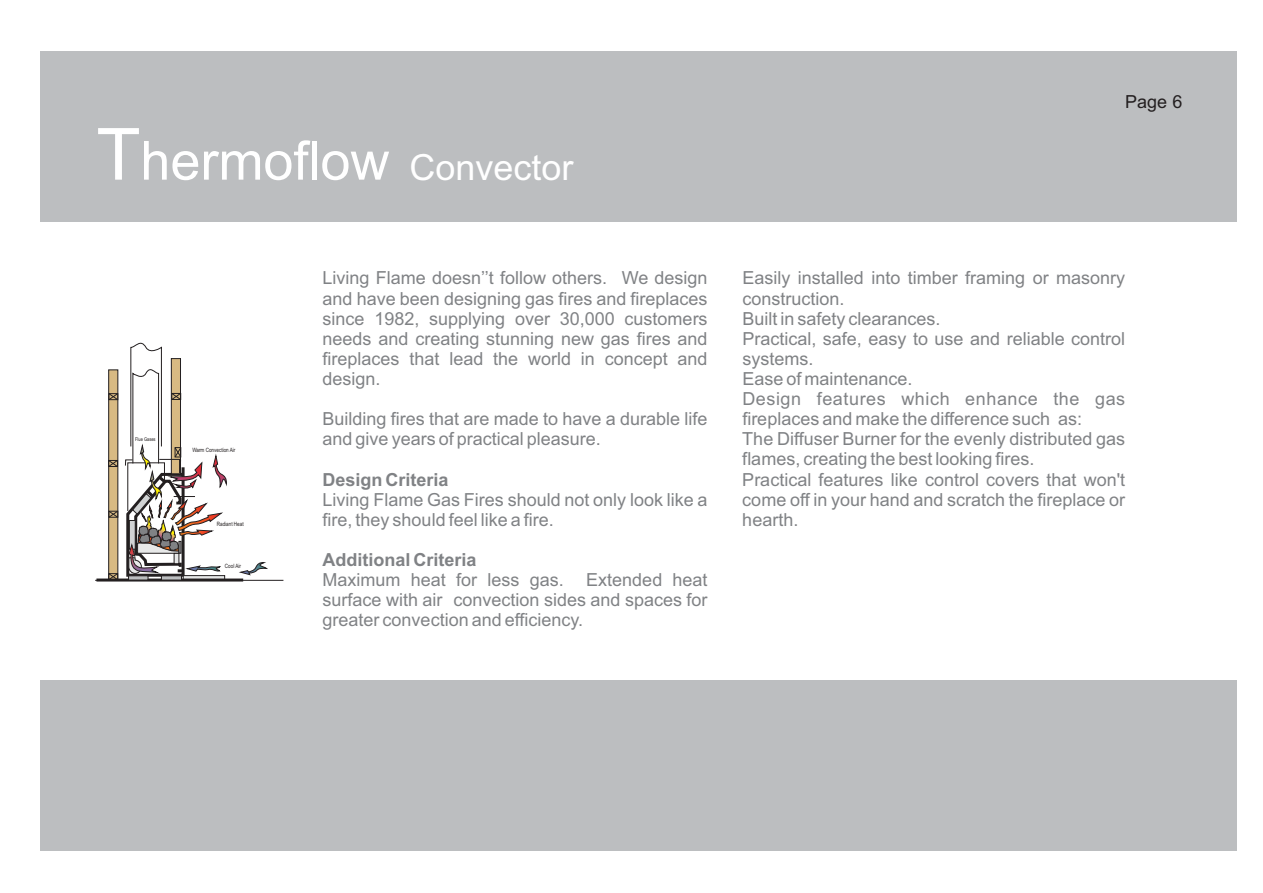
<style>
.page{position:relative;width:1263px;height:893px;background:#fff}
.page>*{position:absolute;margin:0;border:0;box-sizing:border-box;transform-origin:0 0}
.t1{font:54px "Arial";color:#fff}
.t2{font:18px/20.1px "Arial";color:#808285}
.t3{font:700 18px "Arial";color:#808285}
.t4{font:18px "Arial";color:#231f20}
.t5{font:5.85px "Arial Narrow";color:#231f20;scale:.95 1}
.t6{font:5.1px "Arial Narrow";color:#231f20;scale:.95 1}
.s1{font-size:72px}
.s2{font-size:36px}
</style>
<div class="page">
<div style="left:40px;top:51px;width:1197px;height:170px;background:#bcbec0"></div>
<hr style="left:95px;top:580px;width:188px;height:1px;background:#231f20">
<svg style="left:108px;top:369px;width:11px;height:209px;background:#ae9873"></svg>
<hr style="left:96px;top:578px;width:147px;height:3px;background:#231f20">
<svg style="left:239px;top:562px;width:29px;height:14px"></svg>
<svg style="left:125px;top:342px;width:102px;height:238px"></svg>
<div style="left:40px;top:680px;width:1197px;height:170px;background:#bcbec0"></div>
<h1 class="t1" style="left:96px;top:140px;width:479px"><span class="s1">T</span>hermoflow <span class="s2">Convector</span></h1>
<p class="t4" style="left:1125px;top:95px;width:59px">Page 6</p>
<p class="t6" style="left:135px;top:437px;width:23px">Flue Gases</p>
<p class="t2" style="left:323px;top:270px;width:387px;text-align:justify">Living Flame doesn’’t follow others. We design and have been designing gas fires and fireplaces since 1982, supplying over 30,000 customers needs and creating stunning new gas fires and fireplaces that lead the world in concept and design.</p>
<p class="t2" style="left:323px;top:410px;width:387px">Building fires that are made to have a durable life and give years of practical pleasure.</p>
<p class="t3" style="left:323px;top:472px;width:128px">Design Criteria</p>
<p class="t2" style="left:323px;top:491px;width:387px">Living Flame Gas Fires should not only look like a fire, they should feel like a fire.</p>
<p class="t3" style="left:323px;top:553px;width:156px">Additional Criteria</p>
<p class="t2" style="left:323px;top:571px;width:243px">Maximum heat for less gas.</p>
<p class="t2" style="left:742px;top:270px;width:384px">Easily installed into timber framing or masonry construction.<br>Built in safety clearances.<br>Practical, safe, easy to use and reliable control systems.<br>Ease of maintenance.<br>Design features which enhance the gas fireplaces and make the difference such as:<br>The Diffuser Burner for the evenly distributed gas flames, creating the best looking fires.<br>Practical features like control covers that won't come off in your hand and scratch the fireplace or</p>
<p class="t5" style="left:192px;top:447px;width:47px">Warm Convection Air</p>
<p class="t5" style="left:217px;top:522px;width:30px">Radiant Heat</p>
<p class="t2" style="left:742px;top:511px;width:58px">hearth.</p>
<p class="t5" style="left:225px;top:564px;width:18px">Cool Air</p>
<p class="t2" style="left:323px;top:571px;width:387px;text-align:justify;text-indent:264px">Extended heat surface with air convection sides and spaces for greater convection and efficiency.</p>
</div>
